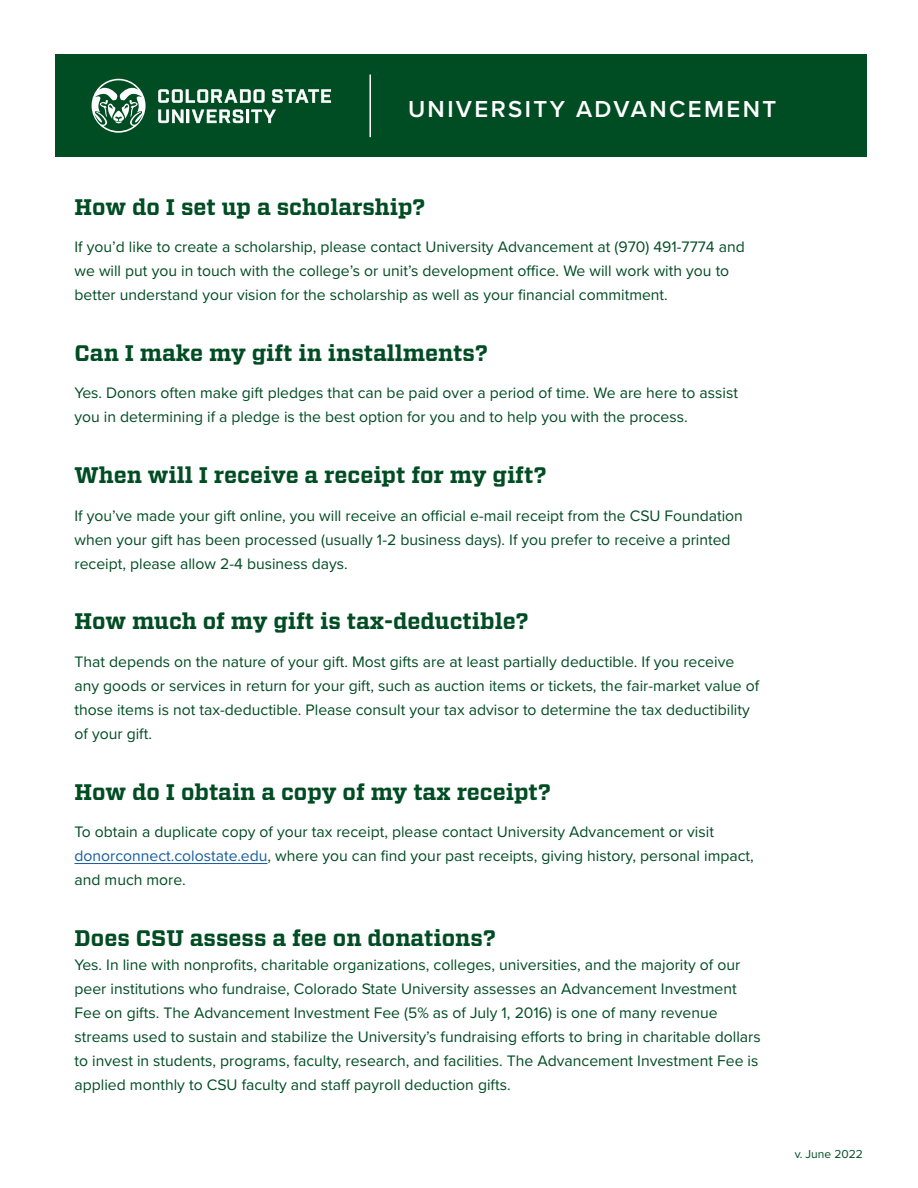
<style>
.page{position:relative;width:918px;height:1188px;background:#fff}
.page>*{position:absolute;margin:0;border:0;box-sizing:border-box;transform-origin:0 0}
.t1{font:600 24px "Proxima Nova";letter-spacing:.1em;color:#fff}
.t2{font:700 22.5px "Vitesse";color:#004c23}
.t3{font:15.75px/24px "Proxima Nova";color:#004c23}
.t4{font:12px "Proxima Nova";color:#004c23}
.s1{color:#175d9e}
</style>
<div class="page">
<div style="left:55px;top:55px;width:811px;height:102px;background:#004c23"></div>
<svg style="left:158px;top:89px;width:107px;height:14px"></svg>
<svg style="left:272px;top:89px;width:59px;height:14px"></svg>
<svg style="left:158px;top:110px;width:118px;height:13px"></svg>
<svg style="left:92px;top:79px;width:54px;height:54px"></svg>
<hr style="left:369px;top:75px;width:2px;height:62px;background:#fff">
<hr style="left:75px;top:863px;width:193px;height:1px;background:#175d9e">
<p class="t1" style="left:408px;top:91px;width:370px">UNIVERSITY ADVANCEMENT</p>
<p class="t2" style="left:75px;top:192px;width:353px">How do I set up a scholarship?</p>
<p class="t3" style="left:75px;top:234px;width:672px">If you’d like to create a scholarship, please contact University Advancement at (970) 491-7774 and we will put you in touch with the college’s or unit’s development office. We will work with you to better understand your vision for the scholarship as well as your financial commitment.</p>
<p class="t2" style="left:75px;top:338px;width:415px">Can I make my gift in installments?</p>
<p class="t3" style="left:75px;top:380px;width:665px">Yes. Donors often make gift pledges that can be paid over a period of time. We are here to assist you in determining if a pledge is the best option for you and to help you with the process.</p>
<p class="t2" style="left:75px;top:460px;width:474px">When will I receive a receipt for my gift?</p>
<p class="t3" style="left:75px;top:503px;width:670px">If you’ve made your gift online, you will receive an official e-mail receipt from the CSU Foundation when your gift has been processed (usually 1-2 business days). If you prefer to receive a printed receipt, please allow 2-4 business days.</p>
<p class="t2" style="left:75px;top:606px;width:456px">How much of my gift is tax-deductible?</p>
<p class="t3" style="left:75px;top:649px;width:686px">That depends on the nature of your gift. Most gifts are at least partially deductible. If you receive any goods or services in return for your gift, such as auction items or tickets, the fair-market value of those items is not tax-deductible. Please consult your tax advisor to determine the tax deductibility of your gift.</p>
<p class="t2" style="left:75px;top:777px;width:478px">How do I obtain a copy of my tax receipt?</p>
<p class="t3" style="left:75px;top:819px;width:681px">To obtain a duplicate copy of your tax receipt, please contact University Advancement or visit <span class="s1">donorconnect.colostate.edu</span>, where you can find your past receipts, giving history, personal impact, and much more.</p>
<p class="t2" style="left:75px;top:923px;width:423px">Does CSU assess a fee on donations?</p>
<p class="t3" style="left:75px;top:952px;width:688px">Yes. In line with nonprofits, charitable organizations, colleges, universities, and the majority of our peer institutions who fundraise, Colorado State University assesses an Advancement Investment Fee on gifts. The Advancement Investment Fee (5% as of July 1, 2016) is one of many revenue streams used to sustain and stabilize the University’s fundraising efforts to bring in charitable dollars to invest in students, programs, faculty, research, and facilities. The Advancement Investment Fee is applied monthly to CSU faculty and staff payroll deduction gifts.</p>
<p class="t4" style="left:795px;top:1146px;width:70px">v. June 2022</p>
</div>
